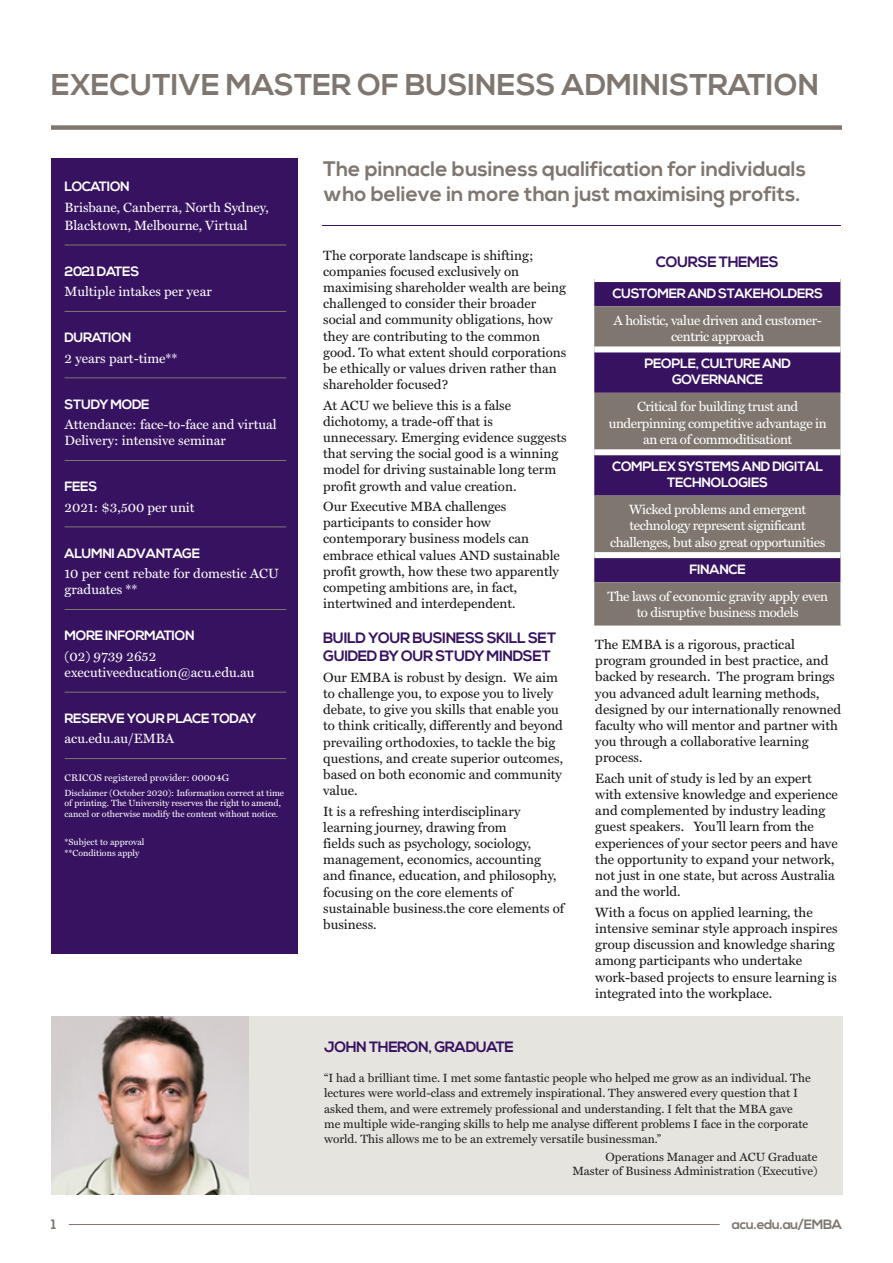
<style>
.page{position:relative;width:893px;height:1263px;background:#fff}
.page>*{position:absolute;margin:0;border:0;box-sizing:border-box;transform-origin:0 0}
._22_Credit{font:700 30px "Nexa";color:#7f776f}
._13_Lead-in_test_-_P{font:700 21px/25.2px "Nexa";color:#7f776f}
._14_Subheading_-_L1{font:700 15px/18px "Nexa";letter-spacing:-.03em;color:#371260}
._18_Body{font:13.5px/16.2px "Miller Text Roman";color:#181719}
._17_Subheading_-_L1{font:13.5px/16.2px "Miller Text Roman";letter-spacing:-.03em;color:#fff;text-align:center}
._07_Side_Miller_purp{font:13.5px/16.2px "Miller Text Roman";color:#fff}
._17_Subheading_-_L1-2{font:700 13.5px/16.2px "Nexa";letter-spacing:-.03em;color:#fff;text-align:center}
._14_Subheading_-_L1-2{font:700 13.5px "Nexa";letter-spacing:-.03em;color:#fff}
.side_panel_body_text{font:13.5px/17.2px "Miller Text Roman";color:#fff}
._14_Subheading_-_L1-3{font:700 13.5px "Nexa";letter-spacing:-.03em;color:#7f776f}
._18_Body-2{font:12px/15.5px "Miller Text Roman";color:#231f20}
._07_CRICOS_code{font:9.75px "Miller Text Roman";letter-spacing:.01em;color:#fff}
._22_Credit-2{font:9px/10.8px "Miller Text Roman";color:#fff}
</style>
<div class="page">
<div style="left:51px;top:158px;width:247px;height:795px;background:#371260"></div>
<hr style="left:65px;top:245px;width:221px;height:1px;background:#7f776f">
<hr style="left:65px;top:311px;width:221px;height:1px;background:#7f776f">
<hr style="left:65px;top:377px;width:221px;height:1px;background:#7f776f">
<hr style="left:65px;top:460px;width:221px;height:1px;background:#7f776f">
<hr style="left:65px;top:526px;width:221px;height:1px;background:#7f776f">
<hr style="left:65px;top:609px;width:221px;height:1px;background:#7f776f">
<hr style="left:65px;top:692px;width:221px;height:1px;background:#7f776f">
<hr style="left:65px;top:758px;width:221px;height:1px;background:#7f776f">
<hr style="left:69px;top:1224px;width:651px;height:1px;background:#7f776f">
<hr style="left:322px;top:225px;width:519px;height:1px;background:#371260">
<div style="left:51px;top:125px;width:791px;height:5px;background:#7f776f"></div>
<div style="left:594px;top:282px;width:246px;height:24px;background:#371260"></div>
<svg style="left:594px;top:306px;width:246px;height:319px;background:#67556b"></svg>
<div style="left:594px;top:346px;width:246px;height:6px;background:#fff"></div>
<div style="left:594px;top:449px;width:246px;height:6px;background:#fff"></div>
<div style="left:594px;top:552px;width:246px;height:6px;background:#fff"></div>
<div style="left:247px;top:1016px;width:596px;height:179px;background:#e6e4df"></div>
<img style="left:52px;top:1016px;width:196px;height:179px">
<p class="_22_Credit" style="left:51px;top:67px;width:770px">EXECUTIVE MASTER OF BUSINESS ADMINISTRATION</p>
<p class="_14_Subheading_-_L1-2" style="left:65px;top:179px;width:67px">LOCATION</p>
<p class="side_panel_body_text" style="left:65px;top:199px;width:206px">Brisbane, Canberra, North Sydney,<br>Blacktown, Melbourne, Virtual</p>
<p class="_14_Subheading_-_L1-2" style="left:65px;top:263px;width:76px">2021 DATES</p>
<p class="_07_Side_Miller_purp" style="left:65px;top:283px;width:149px">Multiple intakes per year</p>
<p class="_14_Subheading_-_L1-2" style="left:65px;top:330px;width:68px">DURATION</p>
<p class="_07_Side_Miller_purp" style="left:65px;top:350px;width:114px">2 years part-time**</p>
<p class="_14_Subheading_-_L1-2" style="left:65px;top:396px;width:87px">STUDY MODE</p>
<p class="_07_Side_Miller_purp" style="left:65px;top:416px;width:214px">Attendance: face-to-face and virtual<br>Delivery: intensive seminar</p>
<p class="_14_Subheading_-_L1-2" style="left:65px;top:479px;width:34px">FEES</p>
<p class="_07_Side_Miller_purp" style="left:65px;top:499px;width:132px">2021: $3,500 per unit</p>
<p class="_14_Subheading_-_L1-2" style="left:65px;top:545px;width:137px">ALUMNI ADVANTAGE</p>
<p class="_07_Side_Miller_purp" style="left:65px;top:565px;width:216px">10 per cent rebate for domestic ACU graduates **</p>
<p class="_14_Subheading_-_L1-2" style="left:65px;top:628px;width:132px">MORE INFORMATION</p>
<p class="_07_Side_Miller_purp" style="left:65px;top:648px;width:192px">(02) 9739 2652 executiveeducation@acu.edu.au</p>
<p class="_14_Subheading_-_L1-2" style="left:65px;top:710px;width:193px">RESERVE YOUR PLACE TODAY</p>
<p class="_07_Side_Miller_purp" style="left:65px;top:730px;width:111px">acu.edu.au/EMBA</p>
<p class="_07_CRICOS_code" style="left:65px;top:771px;width:166px">CRICOS registered provider: 00004G</p>
<p class="_22_Credit-2" style="left:65px;top:787px;width:221px">Disclaimer (October 2020): Information correct at time of printing. The University reserves the right to amend, cancel or otherwise modify the content without notice.</p>
<p class="_22_Credit-2" style="left:65px;top:836px;width:81px">*Subject to approval **Conditions apply</p>
<p class="_13_Lead-in_test_-_P" style="left:323px;top:157px;width:484px">The pinnacle business qualification for individuals who believe in more than just maximising profits.</p>
<p class="_18_Body" style="left:323px;top:247px;width:245px">The corporate landscape is shifting; companies focused exclusively on maximising shareholder wealth are being challenged to consider their broader social and community obligations, how they are contributing to the common good. To what extent should corporations be ethically or values driven rather than shareholder focused?</p>
<p class="_18_Body" style="left:323px;top:397px;width:245px">At ACU we believe this is a false dichotomy, a trade-off that is unnecessary. Emerging evidence suggests that serving the social good is a winning model for driving sustainable long term profit growth and value creation.</p>
<p class="_18_Body" style="left:323px;top:498px;width:238px">Our Executive MBA challenges participants to consider how contemporary business models can embrace ethical values AND sustainable profit growth, how these two apparently competing ambitions are, in fact, intertwined and interdependent.</p>
<p class="_14_Subheading_-_L1" style="left:323px;top:630px;width:235px">BUILD YOUR BUSINESS SKILL SET<br>GUIDED BY OUR STUDY MINDSET</p>
<p class="_18_Body" style="left:323px;top:669px;width:241px">Our EMBA is robust by design. We aim to challenge you, to expose you to lively debate, to give you skills that enable you to think critically, differently and beyond prevailing orthodoxies, to tackle the big questions, and create superior outcomes, based on both economic and community value.</p>
<p class="_18_Body" style="left:323px;top:803px;width:243px">It is a refreshing interdisciplinary learning journey, drawing from<br>fields such as psychology, sociology, management, economics, accounting and finance, education, and philosophy, focusing on the core elements of sustainable business.the core elements of business.</p>
<p class="_14_Subheading_-_L1" style="left:324px;top:1038px;width:191px">JOHN THERON, GRADUATE</p>
<p class="_14_Subheading_-_L1" style="left:656px;top:253px;width:124px">COURSE THEMES</p>
<p class="_17_Subheading_-_L1-2" style="left:612px;top:285px;width:212px">CUSTOMER AND STAKEHOLDERS</p>
<p class="_17_Subheading_-_L1" style="left:614px;top:312px;width:210px">A holistic, value driven and customer&shy;centric approach</p>
<p class="_17_Subheading_-_L1-2" style="left:644px;top:356px;width:148px">PEOPLE, CULTURE AND<br>GOVERNANCE</p>
<p class="_17_Subheading_-_L1" style="left:609px;top:399px;width:219px">Critical for building trust and underpinning competitive advantage in an era of commoditisationt</p>
<p class="_17_Subheading_-_L1-2" style="left:612px;top:459px;width:213px">COMPLEX SYSTEMS AND DIGITAL<br>TECHNOLOGIES</p>
<p class="_17_Subheading_-_L1" style="left:610px;top:501px;width:217px">Wicked problems and emergent technology represent significant challenges, but also great opportunities</p>
<p class="_17_Subheading_-_L1-2" style="left:689px;top:561px;width:58px">FINANCE</p>
<p class="_17_Subheading_-_L1" style="left:607px;top:588px;width:222px">The laws of economic gravity apply even to disruptive business models</p>
<p class="_18_Body" style="left:595px;top:636px;width:247px">The EMBA is a rigorous, practical program grounded in best practice, and backed by research. The program brings you advanced adult learning methods, designed by our internationally renowned faculty who will mentor and partner with you through a collaborative learning process.</p>
<p class="_18_Body" style="left:595px;top:770px;width:244px">Each unit of study is led by an expert with extensive knowledge and experience and complemented by industry leading guest speakers. You’ll learn from the experiences of your sector peers and have the opportunity to expand your network, not just in one state, but across Australia and the world.</p>
<p class="_18_Body" style="left:595px;top:904px;width:244px">With a focus on applied learning, the intensive seminar style approach inspires group discussion and knowledge sharing among participants who undertake work-based projects to ensure learning is integrated into the workplace.</p>
<p class="_18_Body-2" style="left:324px;top:1070px;width:488px">“I had a brilliant time. I met some fantastic people who helped me grow as an individual. The lectures were world-class and extremely inspirational. They answered every question that I asked them, and were extremely professional and understanding. I felt that the MBA gave me multiple wide-ranging skills to help me analyse different problems I face in the corporate world. This allows me to be an extremely versatile businessman.”</p>
<p class="_18_Body-2" style="left:572px;top:1150px;width:246px;line-height:13.5px;text-align:right">Operations Manager and ACU Graduate<br>Master of Business Administration (Executive)</p>
<p class="_14_Subheading_-_L1-3" style="left:51px;top:1216px;width:6px">1</p>
<p class="_14_Subheading_-_L1-3" style="left:732px;top:1216px;width:112px">acu.edu.au/EMBA</p>
</div>
